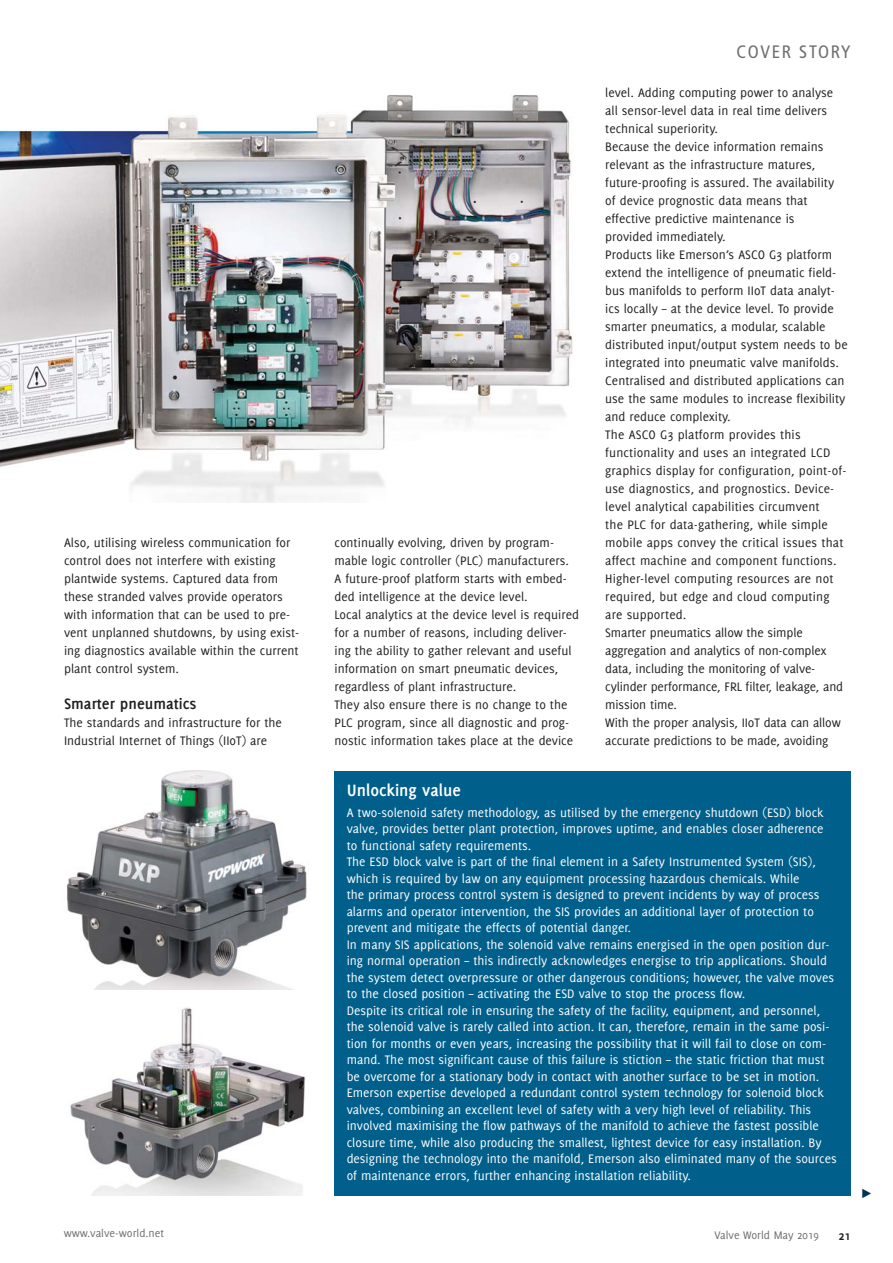
<style>
.page{position:relative;width:893px;height:1263px;background:#fff}
.page>*{position:absolute;margin:0;border:0;box-sizing:border-box;transform-origin:0 0}
.t1{font:27px "Delicious";color:#003450}
.t2{font:700 18px "Delicious";color:#fff}
.t3{font:condensed 18px "Frutiger";letter-spacing:.1em;color:#6d6e70}
.t4{font:700 16.5px "Delicious";color:#231f20}
.t5{font:13.5px/18px "Delicious";color:#231f20}
.t6{font:13.5px/16.5px "Delicious";color:#fff}
.t7{font:700 13.5px "Delicious";color:#231f20}
.t8{font:12px "Delicious";color:#6d6e70}
</style>
<div class="page">
<img style="left:0;top:95px;width:573px;height:407px">
<div style="left:334px;top:771px;width:516px;height:424px;background:#00608b"></div>
<img style="left:66px;top:771px;width:241px;height:218px">
<img style="left:70px;top:1007px;width:235px;height:188px">
<p class="t5" style="left:64px;top:534px;width:237px">Also, utilising wireless communication for control does not interfere with existing plantwide systems. Captured data from these stranded valves provide operators with information that can be used to pre&shy;vent unplanned shutdowns, by using exist&shy;ing diagnostics available within the current plant control system.</p>
<p class="t4" style="left:64px;top:697px;width:134px">Smarter pneumatics</p>
<p class="t5" style="left:64px;top:714px;width:219px">The standards and infrastructure for the<br>Industrial Internet of Things (IIoT) are</p>
<p class="t5" style="left:334px;top:534px;width:246px">continually evolving, driven by program&shy;mable logic controller (PLC) manufacturers.<br>A future-proof platform starts with embed&shy;ded intelligence at the device level.<br>Local analytics at the device level is required for a number of reasons, including deliver&shy;ing the ability to gather relevant and useful information on smart pneumatic devices, regardless of plant infrastructure.<br>They also ensure there is no change to the PLC program, since all diagnostic and prog&shy;nostic information takes place at the device</p>
<h2 class="t3" style="left:736px;top:44px;width:116px">COVER STORY</h2>
<p class="t5" style="left:605px;top:84px;width:244px">level. Adding computing power to analyse all sensor-level data in real time delivers technical superiority.<br>Because the device information remains relevant as the infrastructure matures, future-proofing is assured. The availability of device prognostic data means that effective predictive maintenance is<br>provided immediately.<br>Products like Emerson’s ASCO G3 platform extend the intelligence of pneumatic field&shy;bus manifolds to perform IIoT data analyt&shy;ics locally – at the device level. To provide smarter pneumatics, a modular, scalable distributed input/output system needs to be integrated into pneumatic valve manifolds.<br>Centralised and distributed applications can use the same modules to increase flexibility and reduce complexity.<br>The ASCO G3 platform provides this functionality and uses an integrated LCD graphics display for configuration, point-of&shy;use diagnostics, and prognostics. Device&shy;level analytical capabilities circumvent<br>the PLC for data-gathering, while simple mobile apps convey the critical issues that affect machine and component functions.<br>Higher-level computing resources are not required, but edge and cloud computing are supported.<br>Smarter pneumatics allow the simple aggregation and analytics of non-complex data, including the monitoring of valve&shy;cylinder performance, FRL filter, leakage, and mission time.<br>With the proper analysis, IIoT data can allow accurate predictions to be made, avoiding</p>
<h2 class="t2" style="left:347px;top:783px;width:116px">Unlocking value</h2>
<p class="t6" style="left:347px;top:805px;width:492px">A two-solenoid safety methodology, as utilised by the emergency shutdown (ESD) block valve, provides better plant protection, improves uptime, and enables closer adherence to functional safety requirements.<br>The ESD block valve is part of the final element in a Safety Instrumented System (SIS), which is required by law on any equipment processing hazardous chemicals. While<br>the primary process control system is designed to prevent incidents by way of process alarms and operator intervention, the SIS provides an additional layer of protection to prevent and mitigate the effects of potential danger.<br>In many SIS applications, the solenoid valve remains energised in the open position dur&shy;ing normal operation – this indirectly acknowledges energise to trip applications. Should the system detect overpressure or other dangerous conditions; however, the valve moves to the closed position – activating the ESD valve to stop the process flow.<br>Despite its critical role in ensuring the safety of the facility, equipment, and personnel, the solenoid valve is rarely called into action. It can, therefore, remain in the same posi&shy;tion for months or even years, increasing the possibility that it will fail to close on com&shy;mand. The most significant cause of this failure is stiction – the static friction that must be overcome for a stationary body in contact with another surface to be set in motion.<br>Emerson expertise developed a redundant control system technology for solenoid block valves, combining an excellent level of safety with a very high level of reliability. This involved maximising the flow pathways of the manifold to achieve the fastest possible closure time, while also producing the smallest, lightest device for easy installation. By designing the technology into the manifold, Emerson also eliminated many of the sources of maintenance errors, further enhancing installation reliability.</p>
<p class="t8" style="left:64px;top:1228px;width:102px">www.valve-world.net</p>
<p class="t8" style="left:714px;top:1231px;width:106px">Valve World May 2019</p>
<p class="t7" style="left:838px;top:1230px;width:14px">21</p>
<h1 class="t1" style="left:861px;top:1182px;width:13px">π</h1>
</div>
